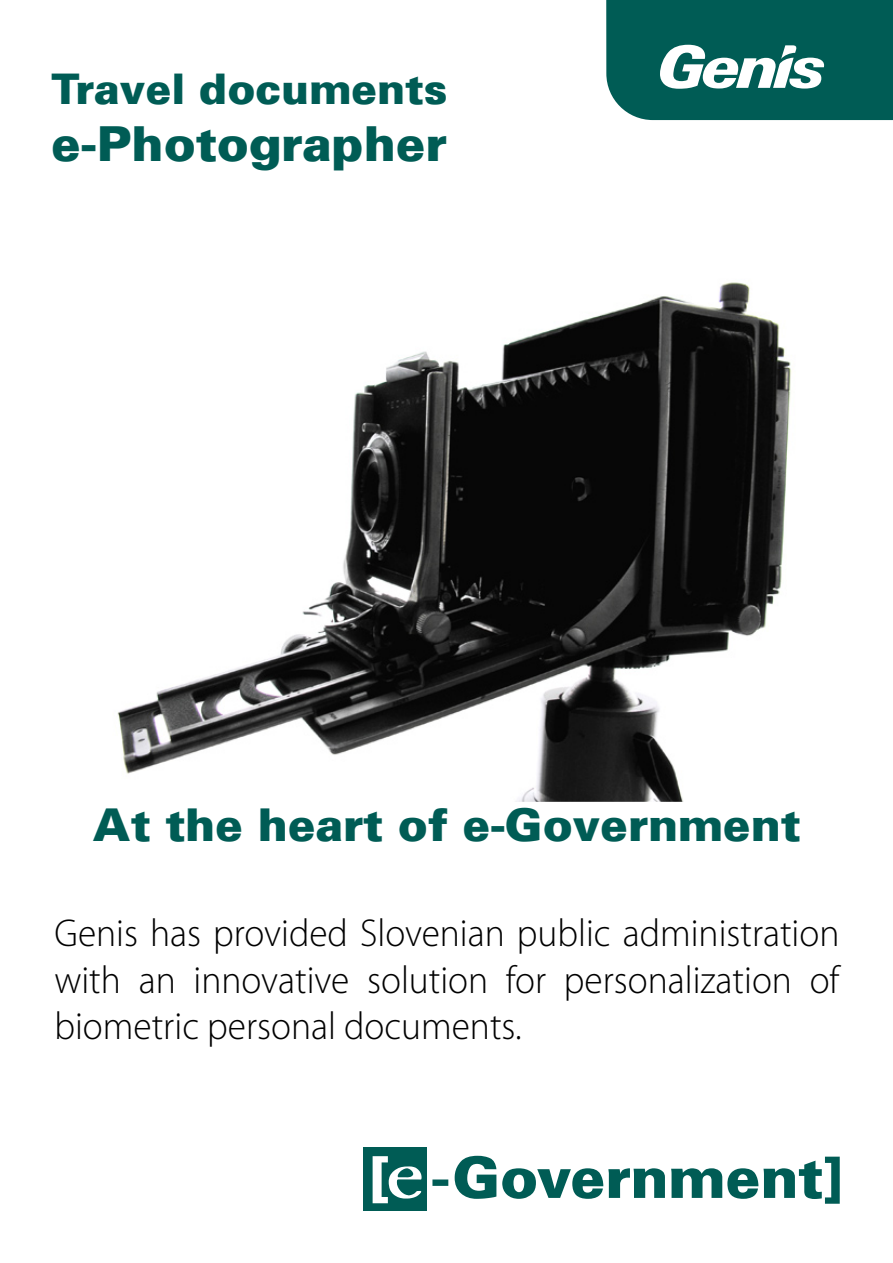
<style>
.page{position:relative;width:893px;height:1263px;background:#fff}
.page>*{position:absolute;margin:0;border:0;box-sizing:border-box;transform-origin:0 0}
.t1{font:900 57px "Univers";letter-spacing:-.005em;color:#005c55}
.t2{font:900 48px "Univers";color:#005c55}
.t3{font:900 45px "Univers";color:#005c55}
.t4{font:900 42px "Univers";color:#005c55}
.t5{font:300 39px/46.8px "Myriad Pro";color:#000;text-align:justify;scale:.96 1}
.s1{color:#fff}
.s2{font-family:"Garamond";font-weight:700;font-size:69px;color:#fff}
.s3{font-weight:700;font-stretch:expanded}
</style>
<div class="page">
<div style="left:364px;top:1147px;width:63px;height:64px;background:#005c55"></div>
<img style="left:117px;top:282px;width:675px;height:520px">
<svg style="left:606px;top:0;width:287px;height:120px;background:#1f706a"></svg>
<p class="t4" style="left:51px;top:61px;width:397px">Travel documents</p>
<p class="t2" style="left:51px;top:113px;width:397px">e-Photographer</p>
<p class="t3" style="left:93px;top:795px;width:709px">At the heart of e-Government</p>
<p class="t5" style="left:54px;top:910px;width:819px">Genis has provided Slovenian public administration with an innovative solution for personalization of biometric personal documents.</p>
<h1 class="t1" style="left:370px;top:1140px;width:474px"><span class="s1">[</span><span class="s2">e</span><span class="s3">-</span>Government]</h1>
</div>
